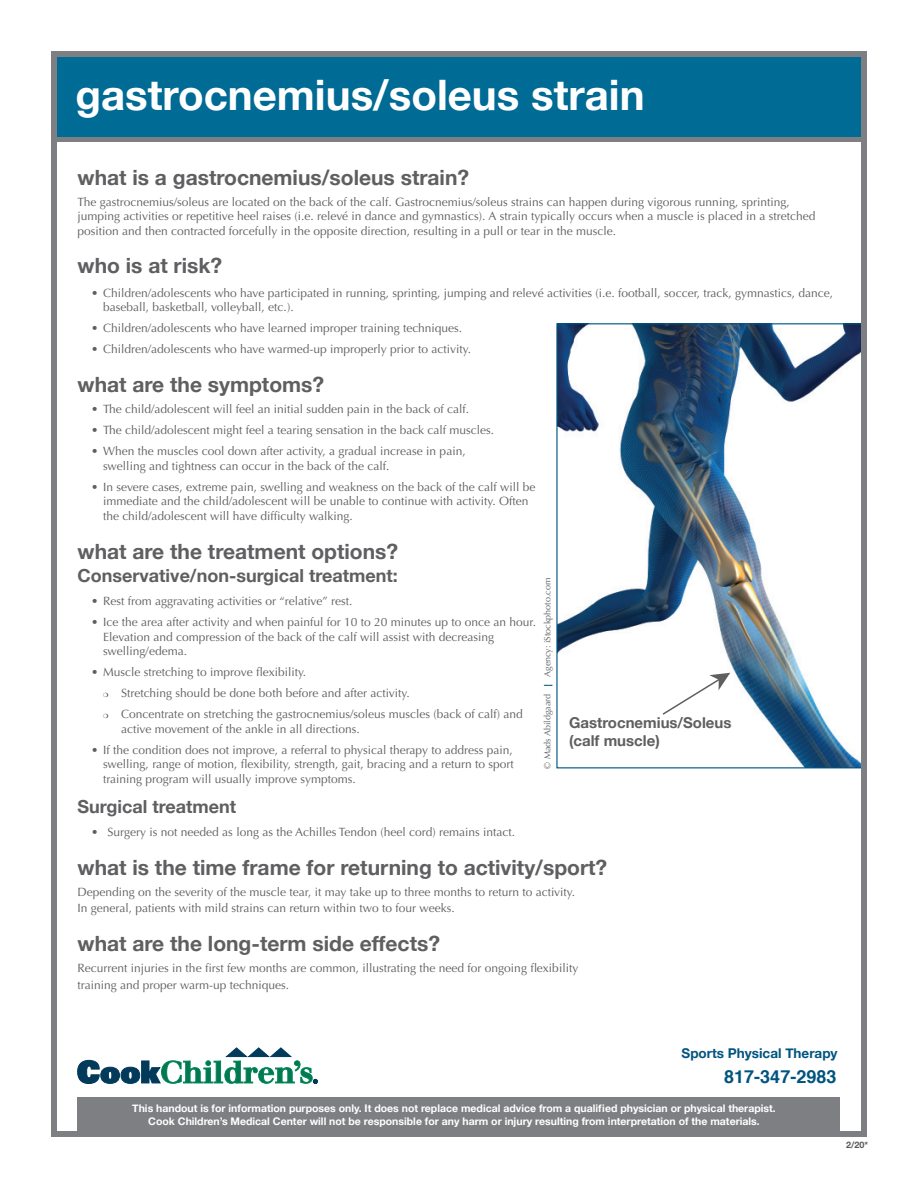
<style>
.page{position:relative;width:918px;height:1188px;background:#fff}
.page>*{position:absolute;margin:0;border:0;box-sizing:border-box;transform-origin:0 0}
.t1{font:700 42px "Helvetica Neue";color:#fff}
.t2{font:700 21px "Helvetica Neue";color:#5f5f62}
.t3{font:700 18px "Helvetica Neue";color:#5f5f62}
.t4{font:700 18px "Helvetica";color:#005480}
.t5{font:700 15px/18px "Helvetica Neue";color:#5f5f62}
.t6{font:700 13.5px "Helvetica Neue";color:#005480}
.t7{font:12px/14.4px "Optima LT Std";color:#5f5f62}
.t8{font:700 10.5px/12.6px "Helvetica Neue";color:#fff;text-align:center}
.t9{font:9px "Optima LT Std";color:#5f5f62}
.t10{font:700 9px "Helvetica Neue LT Std";color:#58595b}
.s1{color:#231f20}
.s2{font-size:12px;color:#005480}
</style>
<div class="page">
<img style="left:558px;top:325px;width:302px;height:441px">
<svg style="left:661px;top:673px;width:69px;height:43px"></svg>
<svg style="left:58px;top:136px;width:802px;height:6px;fill:#7d7f82"></svg>
<div style="left:54px;top:54px;width:810px;height:82px;background:#006b95"></div>
<div style="left:51px;top:51px;width:816px;height:1086px;border:6px solid #7d7f82"></div>
<div style="left:78px;top:1098px;width:762px;height:36px;background:#7d7f82"></div>
<svg style="left:78px;top:1048px;width:239px;height:36px"></svg>
<h1 class="t1" style="left:75px;top:62px;width:571px">gastrocnemius/soleus strain</h1>
<h2 class="t2" style="left:78px;top:161px;width:393px">what is a gastrocnemius/soleus strain?</h2>
<p class="t7" style="left:78px;top:195px;width:739px">The gastrocnemius/soleus are located on the back of the calf. Gastrocnemius/soleus strains can happen during vigorous running, sprinting, jumping activities or repetitive heel raises (i.e. relevé in dance and gymnastics). A strain typically occurs when a muscle is placed in a stretched position and then contracted forcefully in the opposite direction, resulting in a pull or tear in the muscle.</p>
<h2 class="t2" style="left:78px;top:249px;width:146px">who is at risk?</h2>
<p class="t7" style="left:103px;top:286px;width:731px;text-indent:-12px">• Children/adolescents who have participated in running, sprinting, jumping and relevé activities (i.e. football, soccer, track, gymnastics, dance, baseball, basketball, volleyball, etc.).</p>
<p class="t7" style="left:91px;top:321px;width:373px">• Children/adolescents who have learned improper training techniques.</p>
<p class="t7" style="left:91px;top:342px;width:381px">• Children/adolescents who have warmed-up improperly prior to activity.</p>
<h2 class="t2" style="left:78px;top:368px;width:248px">what are the symptoms?</h2>
<p class="t7" style="left:91px;top:402px;width:379px">• The child/adolescent will feel an initial sudden pain in the back of calf.</p>
<p class="t7" style="left:91px;top:423px;width:405px">• The child/adolescent might feel a tearing sensation in the back calf muscles.</p>
<p class="t7" style="left:103px;top:444px;width:364px;text-indent:-12px">• When the muscles cool down after activity, a gradual increase in pain, swelling and tightness can occur in the back of the calf.</p>
<p class="t7" style="left:103px;top:480px;width:434px;text-indent:-12px">• In severe cases, extreme pain, swelling and weakness on the back of the calf will be immediate and the child/adolescent will be unable to continue with activity. Often the child/adolescent will have difficulty walking.</p>
<h2 class="t2" style="left:78px;top:535px;width:322px">what are the treatment options?</h2>
<h3 class="t3" style="left:78px;top:561px;width:322px">Conservative/non-surgical treatment:</h3>
<p class="t7" style="left:91px;top:594px;width:263px">• Rest from aggravating activities or “relative” rest.</p>
<p class="t7" style="left:103px;top:615px;width:434px;text-indent:-12px">• Ice the area after activity and when painful for 10 to 20 minutes up to once an hour.<br>Elevation and compression of the back of the calf will assist with decreasing swelling/edema.</p>
<p class="t7" style="left:103px;top:662px;width:421px;line-height:21.1px;text-indent:-12px">• Muscle stretching to improve flexibility.<br><span class="s1">❍</span> Stretching should be done both before and after activity.<br><span class="s1">❍</span> Concentrate on stretching the gastrocnemius/soleus muscles (back of calf) and</p>
<p class="t7" style="left:121px;top:722px;width:240px">active movement of the ankle in all directions.</p>
<p class="t7" style="left:103px;top:743px;width:412px;text-align:justify;text-indent:-12px">• If the condition does not improve, a referral to physical therapy to address pain, swelling, range of motion, flexibility, strength, gait, bracing and a return to sport training program will usually improve symptoms.</p>
<h3 class="t3" style="left:78px;top:792px;width:160px">Surgical treatment</h3>
<p class="t7" style="left:91px;top:825px;width:425px">• Surgery is not needed as long as the Achilles Tendon (heel cord) remains intact.</p>
<h2 class="t2" style="left:78px;top:851px;width:531px">what is the time frame for returning to activity/sport?</h2>
<p class="t7" style="left:78px;top:884px;width:499px;line-height:16.5px">Depending on the severity of the muscle tear, it may take up to three months to return to activity.<br>In general, patients with mild strains can return within two to four weeks.</p>
<h2 class="t2" style="left:78px;top:927px;width:364px">what are the long-term side effects?</h2>
<p class="t7" style="left:78px;top:960px;width:502px;line-height:16.5px">Recurrent injuries in the first few months are common, illustrating the need for ongoing flexibility training and proper warm-up techniques.</p>
<p class="t9" style="left:542px;top:769px;width:192px;rotate:-90deg">© Mads Abildgaard <span class="s2">I</span> Agency: iStockphoto.com</p>
<p class="t5" style="left:569px;top:714px;width:164px">Gastrocnemius/Soleus (calf muscle)</p>
<p class="t6" style="left:682px;top:1043px;width:158px">Sports Physical Therapy</p>
<h3 class="t4" style="left:724px;top:1062px;width:114px">817-347-2983</h3>
<p class="t8" style="left:132px;top:1103px;width:645px">This handout is for information purposes only. It does not replace medical advice from a qualified physician or physical therapist.<br>Cook Children’s Medical Center will not be responsible for any harm or injury resulting from interpretation of the materials.</p>
<p class="t10" style="left:846px;top:1139px;width:24px">2/20*</p>
</div>
